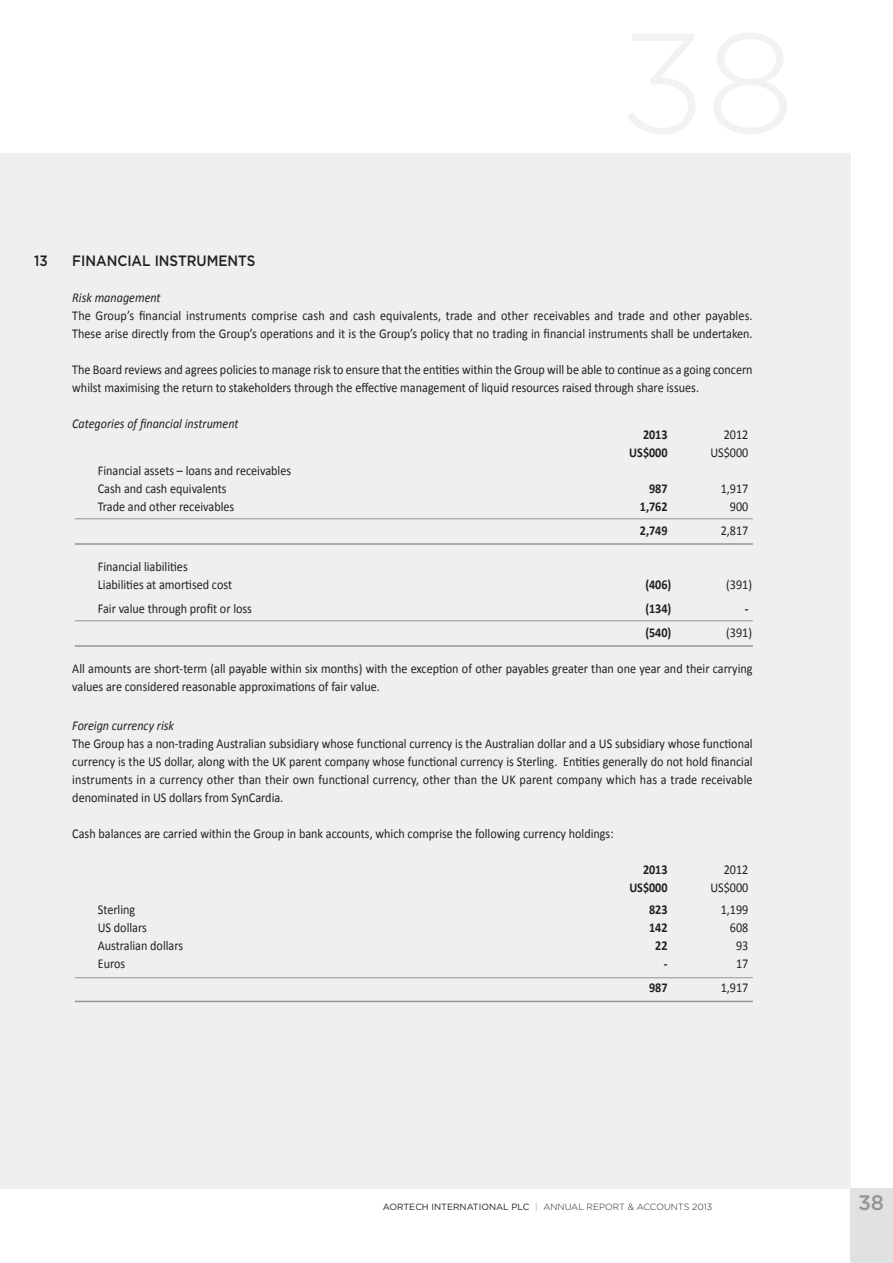
<style>
.page{position:relative;width:893px;height:1263px;background:#fff}
.page>*{position:absolute;margin:0;border:0;box-sizing:border-box;transform-origin:0 0}
.t1{font:500 21px "Gotham";color:#939598}
.t2{font:500 15px "Gotham";color:#231f20;scale:.9 1}
.t3{font:13.5px/18px "Calibri";color:#231f20;scale:.9 1}
.t4{font:italic 13.5px "Calibri";color:#231f20;scale:.9 1}
.t5{font:700 13.5px "Calibri";color:#231f20;scale:.9 1}
.t6{font:300 9px "Gotham";color:#231f20}
.s1{font-weight:400}
.s2{font-weight:700;color:#cdd0d0}
</style>
<div class="page">
<div style="left:850px;top:1189px;width:43px;height:74px;background:#e0e1e1"></div>
<div style="left:0;top:153px;width:850px;height:1036px;background:#eeefef"></div>
<hr style="left:75px;top:518px;width:678px;height:1px;background:#939598">
<hr style="left:75px;top:620px;width:678px;height:1px;background:#939598">
<hr style="left:75px;top:543px;width:678px;height:2px;background:#939598">
<hr style="left:75px;top:645px;width:678px;height:2px;background:#939598">
<hr style="left:75px;top:977px;width:678px;height:1px;background:#939598">
<hr style="left:75px;top:1001px;width:678px;height:1px;background:#939598">
<p class="t2" style="left:34px;top:252px;width:17px">13</p>
<p class="t2" style="left:72px;top:252px;width:205px">FINANCIAL INSTRUMENTS</p>
<p class="t4" style="left:72px;top:289px;width:100px">Risk management</p>
<p class="t3" style="left:72px;top:306px;width:757px">The Group’s financial instruments comprise cash and cash equivalents, trade and other receivables and trade and other payables.<br>These arise directly from the Group’s operations and it is the Group’s policy that no trading in financial instruments shall be undertaken.</p>
<p class="t3" style="left:72px;top:360px;width:757px">The Board reviews and agrees policies to manage risk to ensure that the entities within the Group will be able to continue as a going concern whilst maximising the return to stakeholders through the effective management of liquid resources raised through share issues.</p>
<p class="t4" style="left:72px;top:415px;width:186px">Categories of financial instrument</p>
<p class="t5" style="left:643px;top:426px;width:29px">2013</p>
<p class="t3" style="left:724px;top:425px;width:29px">2012</p>
<p class="t5" style="left:629px;top:444px;width:44px">US$000</p>
<p class="t3" style="left:710px;top:443px;width:44px">US$000</p>
<p class="t3" style="left:98px;top:461px;width:216px">Financial assets – loans and receivables<br>Cash and cash equivalents</p>
<p class="t5" style="left:649px;top:480px;width:22px">987</p>
<p class="t3" style="left:721px;top:479px;width:32px">1,917</p>
<p class="t3" style="left:98px;top:497px;width:153px">Trade and other receivables</p>
<p class="t5" style="left:640px;top:498px;width:32px">1,762</p>
<p class="t3" style="left:730px;top:497px;width:22px">900</p>
<p class="t5" style="left:640px;top:522px;width:32px">2,749</p>
<p class="t3" style="left:721px;top:521px;width:32px">2,817</p>
<p class="t3" style="left:98px;top:557px;width:151px">Financial liabilities<br>Liabilities at amortised cost</p>
<p class="t5" style="left:645px;top:576px;width:30px">(406)</p>
<p class="t3" style="left:726px;top:575px;width:30px">(391)</p>
<p class="t3" style="left:98px;top:599px;width:173px">Fair value through profit or loss</p>
<p class="t5" style="left:645px;top:600px;width:30px">(134)</p>
<p class="t5" style="left:745px;top:600px;width:6px">-</p>
<p class="t5" style="left:645px;top:624px;width:30px">(540)</p>
<p class="t3" style="left:726px;top:623px;width:30px">(391)</p>
<p class="t3" style="left:72px;top:659px;width:757px">All amounts are short-term (all payable within six months) with the exception of other payables greater than one year and their carrying values are considered reasonable approximations of fair value.</p>
<p class="t4" style="left:72px;top:717px;width:115px">Foreign currency risk</p>
<p class="t3" style="left:72px;top:734px;width:757px;text-align:justify">The Group has a non-trading Australian subsidiary whose functional currency is the Australian dollar and a US subsidiary whose functional currency is the US dollar, along with the UK parent company whose functional currency is Sterling. Entities generally do not hold financial instruments in a currency other than their own functional currency, other than the UK parent company which has a trade receivable denominated in US dollars from SynCardia.</p>
<p class="t3" style="left:72px;top:824px;width:603px">Cash balances are carried within the Group in bank accounts, which comprise the following currency holdings:</p>
<p class="t5" style="left:643px;top:861px;width:29px">2013</p>
<p class="t3" style="left:724px;top:860px;width:29px">2012</p>
<p class="t5" style="left:629px;top:879px;width:44px">US$000</p>
<p class="t3" style="left:710px;top:878px;width:44px">US$000</p>
<p class="t3" style="left:98px;top:900px;width:43px">Sterling</p>
<p class="t5" style="left:649px;top:901px;width:22px">823</p>
<p class="t3" style="left:721px;top:900px;width:32px">1,199</p>
<p class="t3" style="left:98px;top:918px;width:56px">US dollars</p>
<p class="t5" style="left:649px;top:919px;width:22px">142</p>
<p class="t3" style="left:730px;top:918px;width:22px">608</p>
<p class="t3" style="left:98px;top:936px;width:96px">Australian dollars</p>
<p class="t5" style="left:655px;top:937px;width:15px">22</p>
<p class="t3" style="left:736px;top:936px;width:15px">93</p>
<p class="t3" style="left:98px;top:954px;width:32px">Euros</p>
<p class="t5" style="left:664px;top:955px;width:6px">-</p>
<p class="t3" style="left:736px;top:954px;width:15px">17</p>
<p class="t5" style="left:649px;top:979px;width:22px">987</p>
<p class="t3" style="left:721px;top:978px;width:32px">1,917</p>
<p class="t6" style="left:383px;top:1201px;width:331px"><span class="s1">AORTECH INTERNATIONAL PLC</span> <span class="s2">|</span> ANNUAL REPORT &amp; ACCOUNTS 2013</p>
<h1 class="t1" style="left:858px;top:1190px;width:28px">38</h1>
</div>
